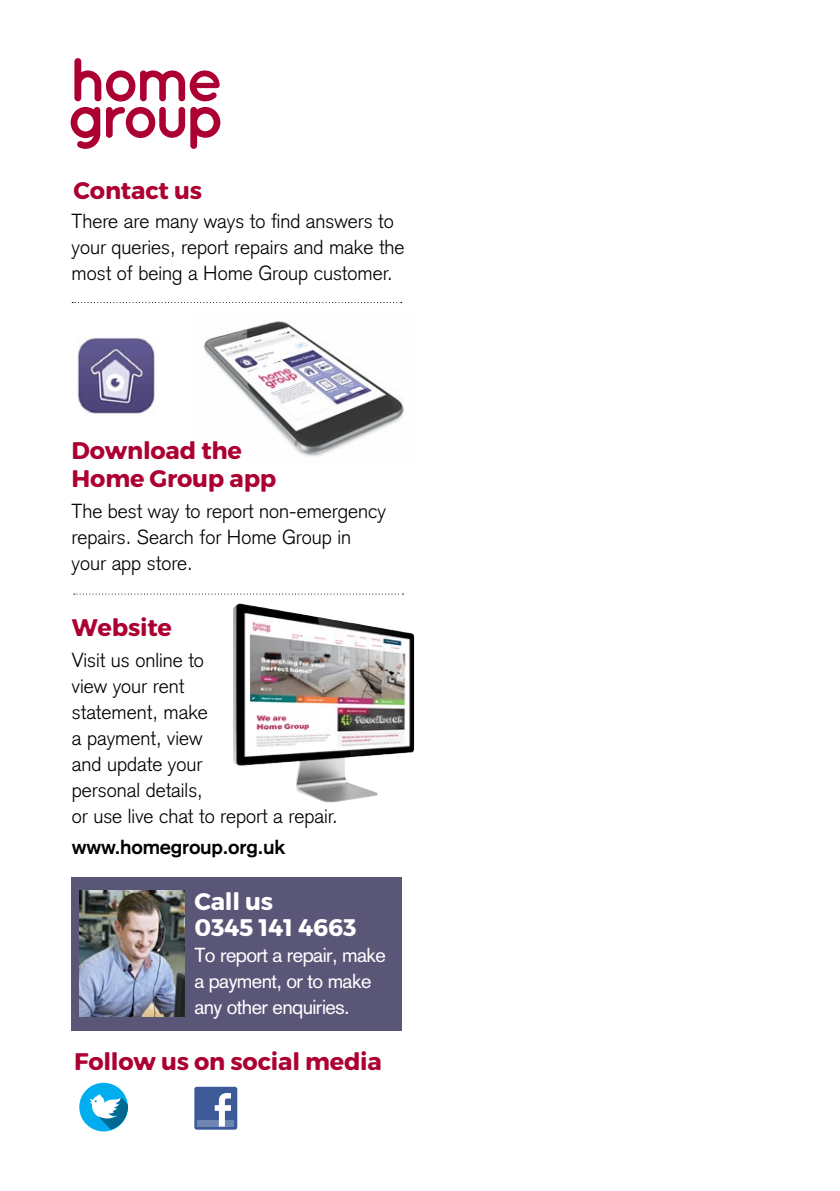
<style>
.page{position:relative;width:840px;height:1191px;background:#fff}
.page>*{position:absolute;margin:0;border:0;box-sizing:border-box;transform-origin:0 0}
.t1{font:24px/28px "Trueno Round Bd";letter-spacing:-.01em;color:#ac0032}
.t2{font:24px/26px "Trueno Round Bd";letter-spacing:-.01em;color:#fff}
.t3{font:300 20px/26px "Akzidenz Grotesk";color:#000}
.t4{font:20px/26px "Akzidenz Grotesk";letter-spacing:-.03em;color:#fff}
.t5{font:700 20px "Akzidenz Grotesk";letter-spacing:-.01em;color:#000}
</style>
<div class="page">
<div style="left:71px;top:877px;width:330px;height:153px;background:#595678"></div>
<svg style="left:74px;top:58px;width:145px;height:43px"></svg>
<svg style="left:71px;top:107px;width:29px;height:42px"></svg>
<svg style="left:106px;top:107px;width:114px;height:42px"></svg>
<img style="left:203px;top:321px;width:201px;height:136px">
<img style="left:77px;top:337px;width:78px;height:77px">
<div style="left:79px;top:1082px;width:49px;height:49px;background:#00aeef;border-radius:50%"></div>
<svg style="left:89px;top:1092px;width:39px;height:37px"></svg>
<div style="left:194px;top:1086px;width:43px;height:43px;background:#3c5a98;border-radius:2px"></div>
<div style="left:197px;top:1120px;width:37px;height:6px;background:#6d85b3"></div>
<svg style="left:214px;top:1093px;width:17px;height:33px"></svg>
<img style="left:233px;top:603px;width:181px;height:200px">
<svg style="left:74px;top:593px;width:329px;height:1px"></svg>
<svg style="left:72px;top:302px;width:329px;height:1px"></svg>
<img style="left:79px;top:890px;width:105px;height:126px">
<p class="t1" style="left:74px;top:177px;width:130px">Contact us</p>
<p class="t3" style="left:72px;top:208px;width:334px">There are many ways to find answers to your queries, report repairs and make the most of being a Home Group customer.</p>
<p class="t1" style="left:72px;top:437px;width:206px">Download the<br>Home Group app</p>
<p class="t3" style="left:72px;top:498px;width:316px">The best way to report non-emergency repairs. Search for Home Group in your app store.</p>
<p class="t1" style="left:72px;top:614px;width:102px">Website</p>
<p class="t3" style="left:72px;top:647px;width:267px">Visit us online to<br>view your rent<br>statement, make<br>a payment, view<br>and update your<br>personal details,<br>or use live chat to report a repair.</p>
<p class="t5" style="left:72px;top:835px;width:214px">www.homegroup.org.uk</p>
<p class="t2" style="left:194px;top:888px;width:163px">Call us<br>0345 141 4663</p>
<p class="t4" style="left:194px;top:941px;width:193px">To report a repair, make a payment, or to make any other enquiries.</p>
<p class="t1" style="left:74px;top:1047px;width:309px">Follow us on social media</p>
</div>
